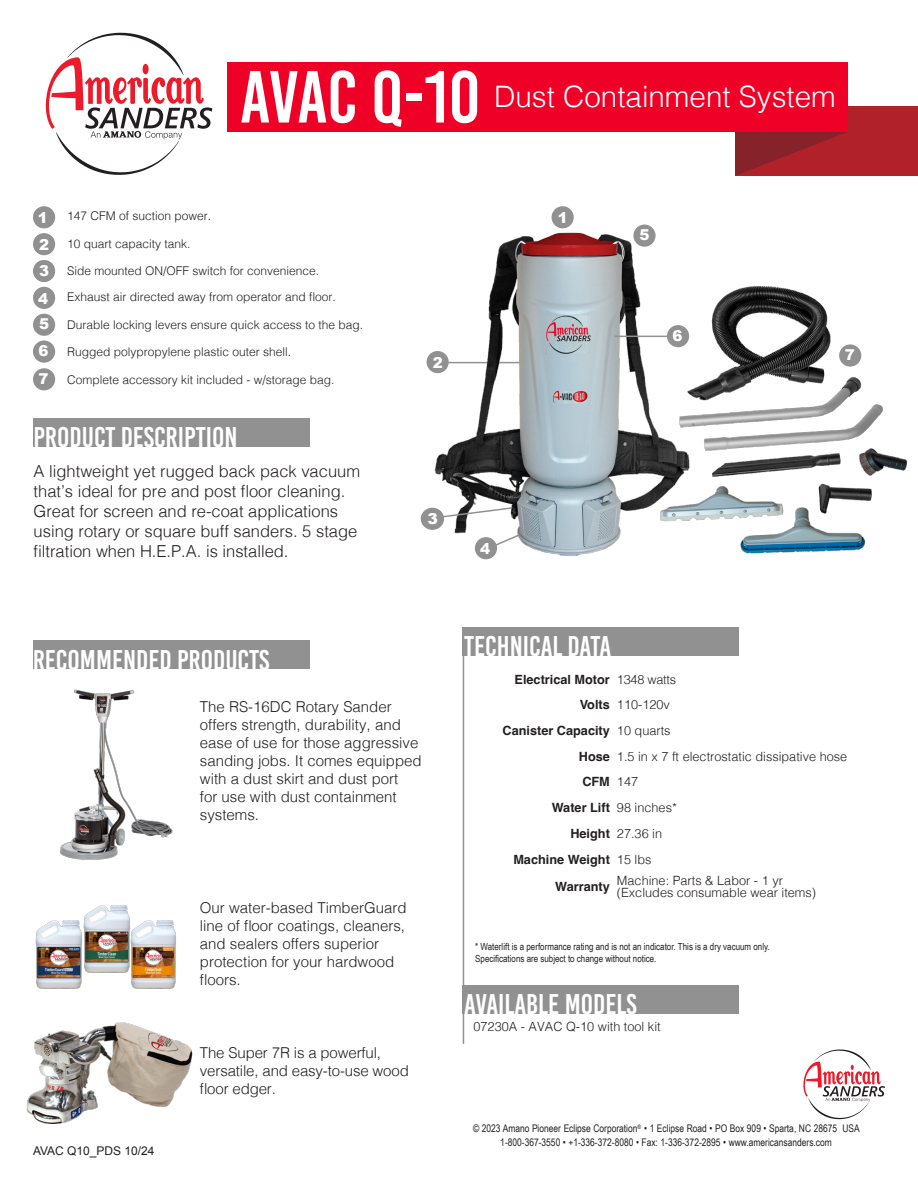
<style>
.page{position:relative;width:918px;height:1188px;background:#fff}
.page>*{position:absolute;margin:0;border:0;box-sizing:border-box;transform-origin:0 0}
.t1{font:73.5px "Bebas Kai";letter-spacing:-.015em;color:#fff}
.t2{font:300 29.55px "Helvetica";color:#fff}
.t3{font:28.5px "Bebas Kai";color:#fff}
.t4{font:300 16.5px/19.8px "Helvetica";color:#231f20}
.t5{font:300 15px/18px "Helvetica";color:#231f20}
.t6{font:900 15px "Arial";color:#fff}
.t7{font:900 15px "Arial";color:#fff;scale:1.05 1}
.t8{font:300 12.75px/12px "Helvetica";color:#231f20}
.t9{font:700 12.75px "Helvetica";color:#231f20}
.t10{font:300 12.75px "Helvetica";letter-spacing:-.02em;color:#231f20}
.t11{font:300 12px "Helvetica";color:#231f20}
.t12{font:12px "Arial";color:#231f20}
.t13{font:10.5px "Arial Narrow";color:#231f20}
.t14{font:9.75px "Arial Narrow";color:#231f20}
.s1{font-family:"Arial";font-weight:900;font-size:15px;color:#fff}
</style>
<div class="page">
<div style="left:735px;top:107px;width:183px;height:69px;background:#b12129"></div>
<svg style="left:735px;top:132px;width:112px;height:44px"></svg>
<div style="left:227px;top:63px;width:621px;height:69px;background:#ef0027"></div>
<hr style="left:463px;top:627px;width:1px;height:417px;background:#929192">
<div style="left:34px;top:418px;width:276px;height:28px;background:#929192"></div>
<div style="left:463px;top:627px;width:276px;height:28px;background:#929192"></div>
<div style="left:463px;top:985px;width:276px;height:29px;background:#929192"></div>
<svg style="left:803px;top:1050px;width:82px;height:69px"></svg>
<div style="left:33px;top:641px;width:276px;height:28px;background:#929192"></div>
<img style="left:26px;top:1022px;width:167px;height:102px">
<svg style="left:45px;top:33px;width:167px;height:142px"></svg>
<div style="left:33px;top:206px;width:22px;height:22px;background:#929192;border-radius:50%"></div>
<div style="left:33px;top:233px;width:22px;height:22px;background:#929192;border-radius:50%"></div>
<div style="left:33px;top:260px;width:22px;height:22px;background:#929192;border-radius:50%"></div>
<div style="left:552px;top:206px;width:22px;height:22px;background:#929192;border-radius:50%"></div>
<div style="left:33px;top:287px;width:22px;height:22px;background:#929192;border-radius:50%"></div>
<div style="left:33px;top:314px;width:22px;height:22px;background:#929192;border-radius:50%"></div>
<div style="left:33px;top:341px;width:22px;height:22px;background:#929192;border-radius:50%"></div>
<div style="left:33px;top:368px;width:22px;height:22px;background:#929192;border-radius:50%"></div>
<img style="left:59px;top:689px;width:114px;height:171px">
<div style="left:427px;top:351px;width:22px;height:22px;background:#929192;border-radius:50%"></div>
<img style="left:700px;top:286px;width:207px;height:268px">
<img style="left:428px;top:221px;width:272px;height:339px">
<svg style="left:431px;top:506px;width:82px;height:14px"></svg>
<div style="left:421px;top:508px;width:23px;height:22px;background:#929192;border-radius:50%"></div>
<div style="left:667px;top:325px;width:22px;height:22px;background:#929192;border-radius:50%"></div>
<hr style="left:615px;top:336px;width:55px;height:1px;background:#929192">
<img style="left:84px;top:905px;width:46px;height:68px">
<img style="left:130px;top:920px;width:46px;height:69px">
<img style="left:36px;top:920px;width:46px;height:69px">
<p class="t1" style="left:240px;top:58px;width:242px">AVAC Q-10</p>
<p class="t2" style="left:494px;top:71px;width:343px">Dust Containment System</p>
<p class="t11" style="left:67px;top:205px;width:146px">147 CFM of suction power.</p>
<p class="t6" style="left:38px;top:207px;width:12px">1</p>
<p class="t11" style="left:39px;top:233px;width:153px"><span class="s1">2</span> 10 quart capacity tank.</p>
<p class="t11" style="left:39px;top:260px;width:282px"><span class="s1">3</span> Side mounted ON/OFF switch for convenience.</p>
<p class="t11" style="left:67px;top:287px;width:270px">Exhaust air directed away from operator and floor.</p>
<p class="t11" style="left:67px;top:315px;width:298px">Durable locking levers ensure quick access to the bag.</p>
<p class="t11" style="left:67px;top:342px;width:226px">Rugged polypropylene plastic outer shell.</p>
<p class="t11" style="left:67px;top:369px;width:269px">Complete accessory kit included - w/storage bag.</p>
<p class="t6" style="left:38px;top:287px;width:12px">4</p>
<p class="t6" style="left:39px;top:313px;width:12px">5</p>
<p class="t6" style="left:39px;top:340px;width:12px">6</p>
<p class="t6" style="left:39px;top:368px;width:12px">7</p>
<p class="t3" style="left:34px;top:422px;width:205px">PRODUCT DESCRIPTION</p>
<p class="t4" style="left:34px;top:461px;width:328px">A lightweight yet rugged back pack vacuum that’s ideal for pre and post floor cleaning.<br>Great for screen and re-coat applications using rotary or square buff sanders. 5 stage filtration when H.E.P.A. is installed.</p>
<p class="t3" style="left:33px;top:644px;width:238px">RECOMMENDED PRODUCTS</p>
<p class="t6" style="left:433px;top:351px;width:12px">2</p>
<p class="t6" style="left:558px;top:207px;width:12px">1</p>
<p class="t6" style="left:640px;top:224px;width:12px">5</p>
<p class="t6" style="left:673px;top:325px;width:12px">6</p>
<p class="t7" style="left:428px;top:508px;width:12px">3</p>
<p class="t6" style="left:480px;top:538px;width:12px">4</p>
<p class="t3" style="left:464px;top:631px;width:149px">TECHNICAL DATA</p>
<p class="t6" style="left:845px;top:344px;width:12px">7</p>
<p class="t12" style="left:33px;top:1143px;width:123px">AVAC Q10_PDS 10/24</p>
<p class="t5" style="left:200px;top:697px;width:223px">The RS-16DC Rotary Sander offers strength, durability, and ease of use for those aggressive sanding jobs. It comes equipped with a dust skirt and dust port<br>for use with dust containment systems.</p>
<p class="t5" style="left:200px;top:897px;width:208px">Our water-based TimberGuard line of floor coatings, cleaners, and sealers offers superior protection for your hardwood floors.</p>
<p class="t5" style="left:200px;top:1043px;width:210px">The Super 7R is a powerful, versatile, and easy-to-use wood floor edger.</p>
<p class="t9" style="left:515px;top:671px;width:97px">Electrical Motor</p>
<p class="t10" style="left:617px;top:668px;width:61px">1348 watts</p>
<p class="t9" style="left:580px;top:697px;width:32px">Volts</p>
<p class="t8" style="left:617px;top:698px;width:54px">110-120v</p>
<p class="t9" style="left:503px;top:723px;width:109px">Canister Capacity</p>
<p class="t8" style="left:617px;top:724px;width:55px">10 quarts</p>
<p class="t9" style="left:579px;top:749px;width:33px">Hose</p>
<p class="t8" style="left:617px;top:749px;width:232px">1.5 in x 7 ft electrostatic dissipative hose</p>
<p class="t9" style="left:582px;top:774px;width:29px">CFM</p>
<p class="t8" style="left:617px;top:775px;width:23px">147</p>
<p class="t9" style="left:552px;top:800px;width:60px">Water Lift</p>
<p class="t8" style="left:617px;top:801px;width:62px">98 inches*</p>
<p class="t9" style="left:570px;top:826px;width:41px">Height</p>
<p class="t8" style="left:617px;top:826px;width:47px">27.36 in</p>
<p class="t9" style="left:513px;top:852px;width:98px">Machine Weight</p>
<p class="t8" style="left:617px;top:852px;width:36px">15 lbs</p>
<p class="t9" style="left:555px;top:878px;width:56px">Warranty</p>
<p class="t8" style="left:617px;top:873px;width:201px">Machine: Parts &amp; Labor - 1 yr (Excludes consumable wear items)</p>
<p class="t14" style="left:475px;top:940px;width:296px">* Waterlift is a performance rating and is not an indicator. This is a dry vacuum only.</p>
<p class="t14" style="left:475px;top:951px;width:183px">Specifications are subject to change without notice.</p>
<p class="t3" style="left:464px;top:989px;width:174px">AVAILABLE MODELS</p>
<p class="t8" style="left:474px;top:1020px;width:189px">07230A - AVAC Q-10 with tool kit</p>
<p class="t13" style="left:473px;top:1121px;width:388px">© 2023 Amano Pioneer Eclipse Corporation<sup>®</sup> • 1 Eclipse Road • PO Box 909 • Sparta, NC 28675 USA</p>
<p class="t13" style="left:500px;top:1134px;width:333px">1-800-367-3550 • +1-336-372-8080 • Fax: 1-336-372-2895 • www.americansanders.com</p>
</div>
